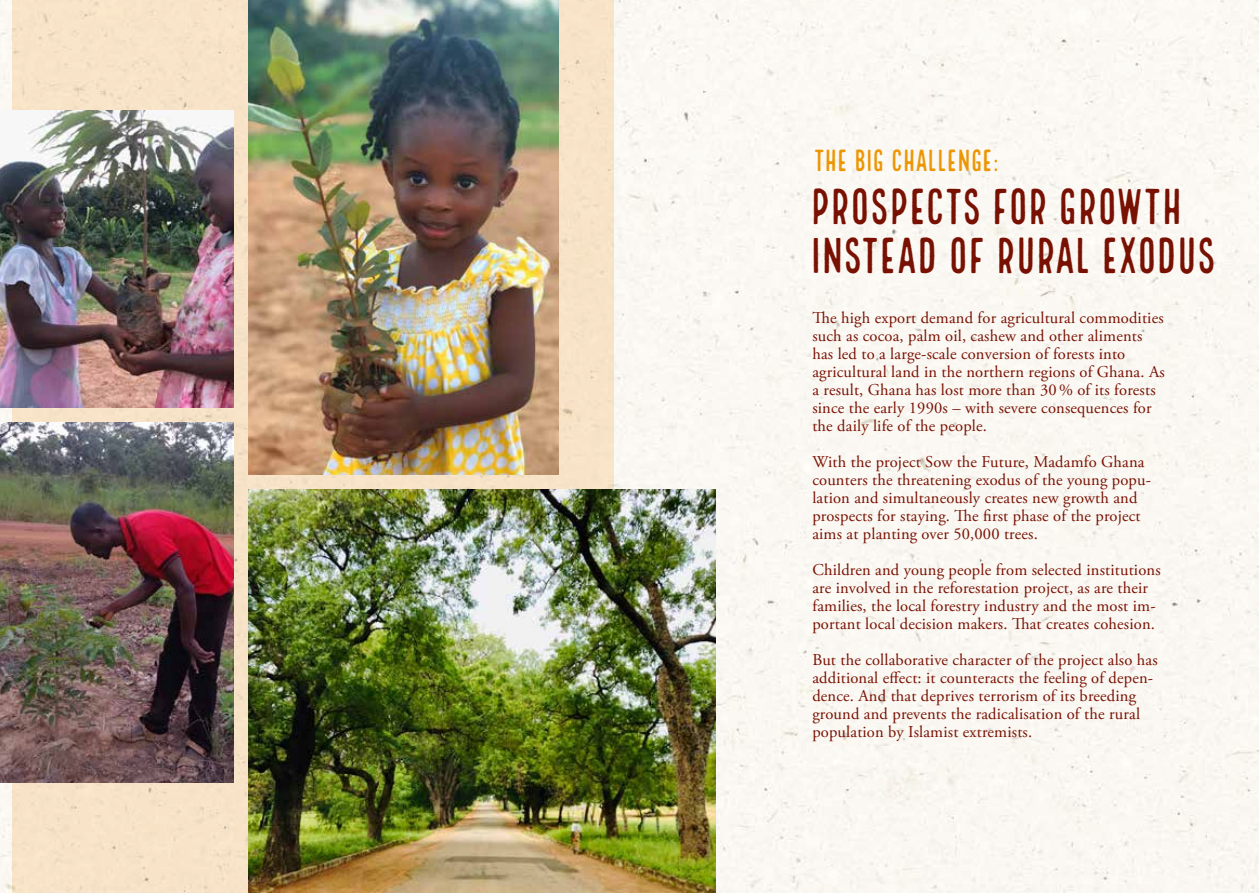
<style>
.page{position:relative;width:1259px;height:893px;background:#fbf8f3}
.page>*{position:absolute;margin:0;border:0;box-sizing:border-box;transform-origin:0 0}
.t1{font:49.5px/49.5px "Local Brewery Four";letter-spacing:-.03em;color:#791103}
.t2{font:30px "Local Brewery Four";letter-spacing:-.025em;color:#ec9604}
.t3{font:16.5px/18px "Adobe Garamond Pro";letter-spacing:.01em;color:#791103}
</style>
<div class="page">
<div style="left:13px;top:0;width:601px;height:893px;background:#f8e3c8"></div>
<img style="left:0;top:110px;width:233px;height:297px">
<img style="left:0;top:422px;width:233px;height:361px">
<img style="left:248px;top:489px;width:467px;height:404px">
<img style="left:248px;top:0;width:311px;height:474px">
<h2 class="t2" style="left:813px;top:144px;width:187px">THE BIG CHALLENGE:</h2>
<h1 class="t1" style="left:810px;top:186px;width:408px">PROSPECTS FOR GROWTH<br>INSTEAD OF RURAL EXODUS</h1>
<p class="t3" style="left:812px;top:309px;width:354px">The high export demand for agricultural commodities such as cocoa, palm oil, cashew and other aliments has led to a large-scale conversion of forests into agricultural land in the northern regions of Ghana. As a result, Ghana has lost more than 30 % of its forests since the early 1990s – with severe consequences for the daily life of the people.</p>
<p class="t3" style="left:812px;top:453px;width:340px">With the project Sow the Future, Madamfo Ghana counters the threatening exodus of the young popu&shy;lation and simultaneously creates new growth and prospects for staying. The first phase of the project aims at planting over 50,000 trees.</p>
<p class="t3" style="left:812px;top:561px;width:350px">Children and young people from selected institutions are involved in the reforestation project, as are their families, the local forestry industry and the most im&shy;portant local decision makers. That creates cohesion.</p>
<p class="t3" style="left:812px;top:651px;width:347px">But the collaborative character of the project also has additional effect: it counteracts the feeling of depen&shy;dence. And that deprives terrorism of its breeding ground and prevents the radicalisation of the rural population by Islamist extremists.</p>
</div>
